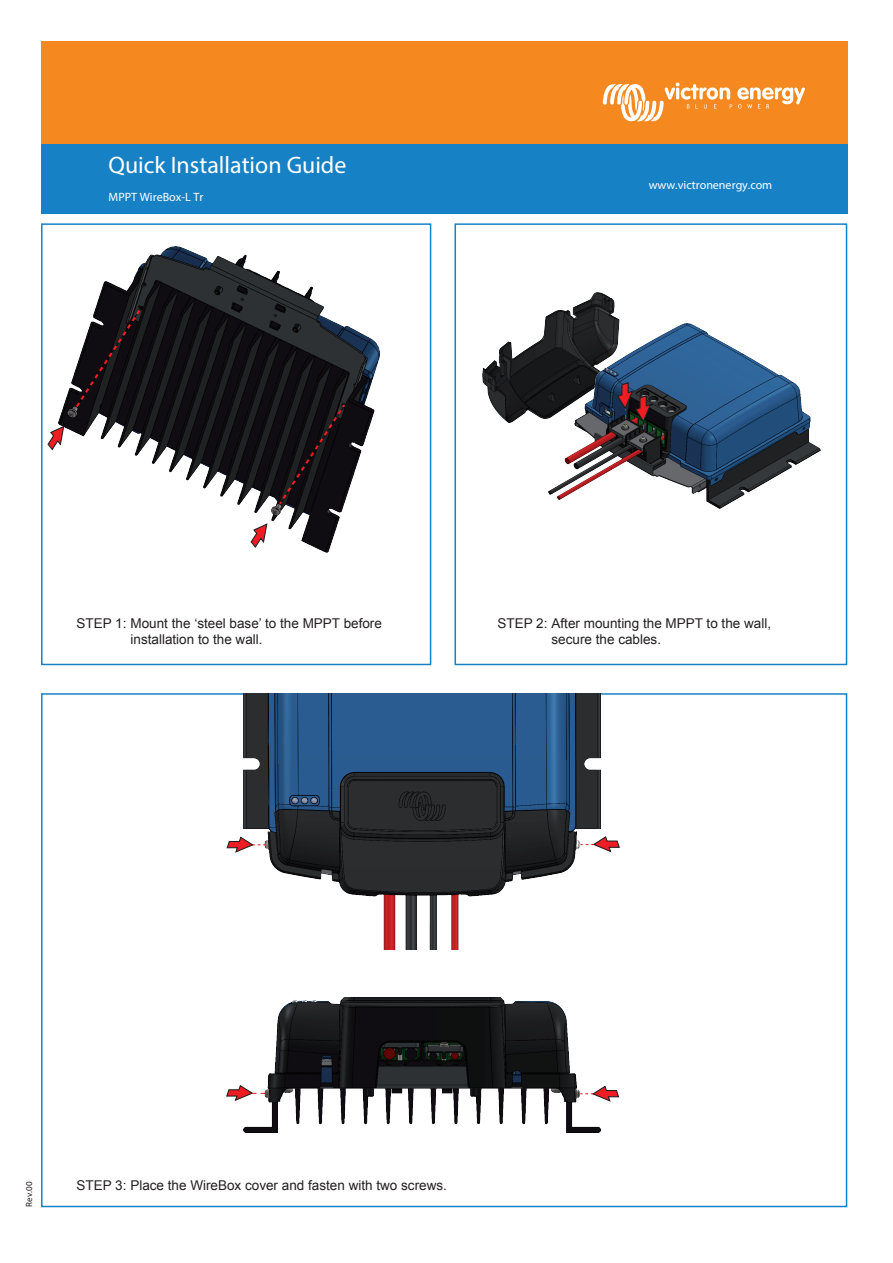
<style>
.page{position:relative;width:893px;height:1263px;background:#fff}
.page>*{position:absolute;margin:0;border:0;box-sizing:border-box;transform-origin:0 0}
.t1{font:24px "Myriad Pro";color:#fff}
.t2{font:13.5px/16.2px "Arial";color:#231f20}
.t3{font:12px "Myriad Pro";color:#fff}
.t4{font:9px "Myriad Pro";color:#231f20}
</style>
<div class="page">
<div style="left:41px;top:223px;width:390px;height:442px;border:2px solid #1781c5"></div>
<div style="left:454px;top:223px;width:393px;height:442px;border:2px solid #1781c5"></div>
<div style="left:42px;top:144px;width:806px;height:69px;background:#1781c5"></div>
<div style="left:42px;top:41px;width:806px;height:103px;background:#f5891f"></div>
<svg style="left:603px;top:83px;width:202px;height:38px"></svg>
<img style="left:482px;top:292px;width:138px;height:130px">
<img style="left:58px;top:246px;width:321px;height:306px">
<svg style="left:47px;top:425px;width:18px;height:26px"></svg>
<img style="left:549px;top:324px;width:271px;height:185px">
<img style="left:244px;top:694px;width:357px;height:256px">
<img style="left:244px;top:998px;width:357px;height:134px">
<svg style="left:226px;top:836px;width:39px;height:18px"></svg>
<svg style="left:581px;top:835px;width:39px;height:18px"></svg>
<svg style="left:616px;top:381px;width:36px;height:59px;background:#422f37"></svg>
<svg style="left:250px;top:402px;width:97px;height:146px"></svg>
<svg style="left:67px;top:300px;width:78px;height:109px"></svg>
<svg style="left:226px;top:1084px;width:43px;height:24px"></svg>
<svg style="left:573px;top:1085px;width:47px;height:24px"></svg>
<svg style="left:243px;top:811px;width:28px;height:18px"></svg>
<svg style="left:575px;top:811px;width:26px;height:18px"></svg>
<h1 class="t1" style="left:109px;top:151px;width:239px">Quick Installation Guide</h1>
<p class="t3" style="left:109px;top:189px;width:96px">MPPT WireBox-L Tr</p>
<p class="t3" style="left:649px;top:178px;width:125px">www.victronenergy.com</p>
<p class="t2" style="left:131px;top:615px;width:253px;text-indent:-54px">STEP 1: Mount the ‘steel base’ to the MPPT before installation to the wall.</p>
<p class="t2" style="left:551px;top:615px;width:221px;text-indent:-54px">STEP 2: After mounting the MPPT to the wall, secure the cables.</p>
<p class="t4" style="left:24px;top:1206px;width:26px;rotate:-90deg">Rev.00</p>
<p class="t2" style="left:77px;top:1177px;width:372px">STEP 3: Place the WireBox cover and fasten with two screws.</p>
</div>
